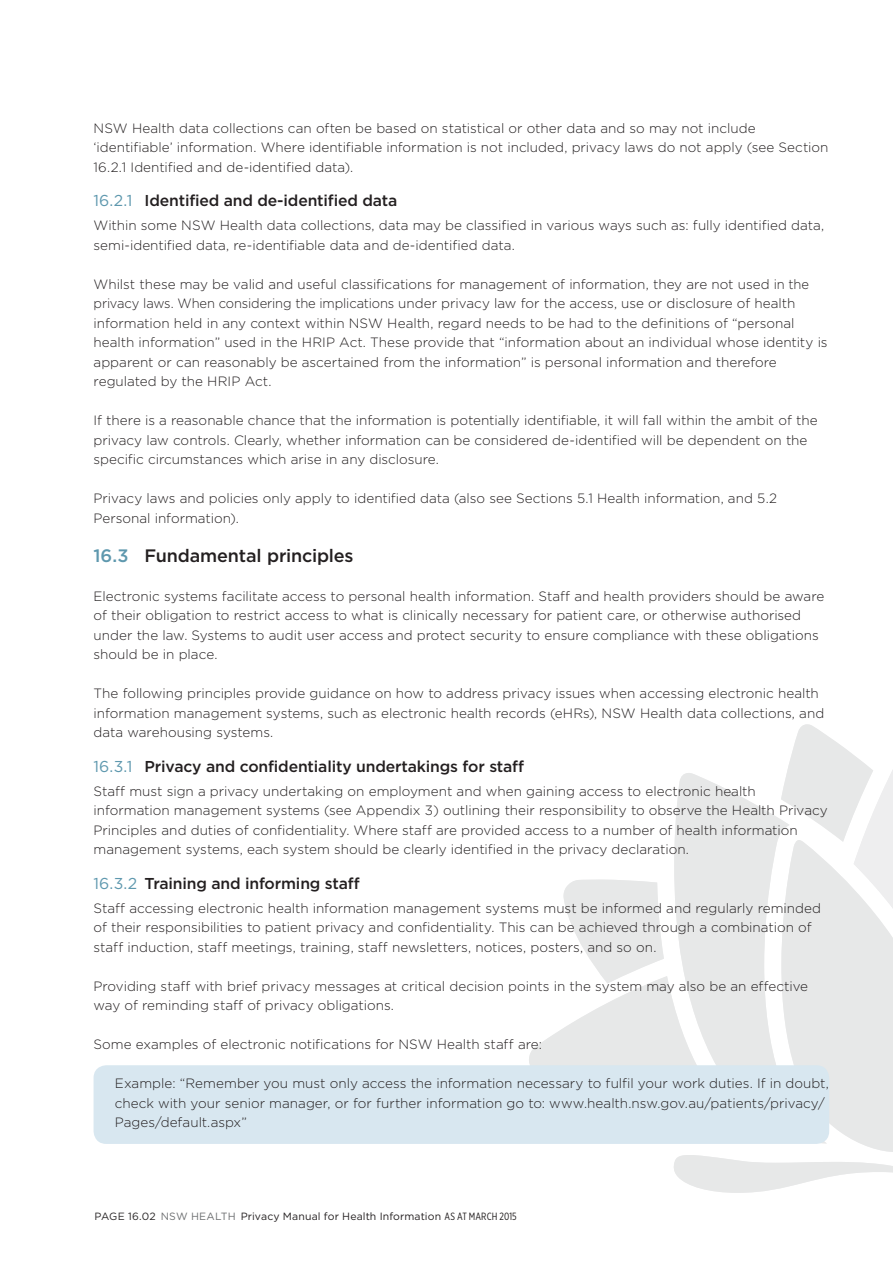
<style>
.page{position:relative;width:893px;height:1263px;background:#fff}
.page>*{position:absolute;margin:0;border:0;box-sizing:border-box;transform-origin:0 0}
.t1{font:500 18px "Gotham";letter-spacing:-.01em;color:#231f20}
.t2{font:500 15.75px "Gotham";letter-spacing:-.01em;color:#231f20}
.t3{font:300 13.5px/19.5px "Gotham";color:#231f20}
.t4{font:10.5px "Gotham";letter-spacing:.01em;color:#231f20}
.s1{font-weight:400;color:#5e98ae}
.s2{color:#5e98ae}
.s3{color:#2a2728}
.s4{color:#6d6f71}
.s5{font-family:"Gotham X Narrow"}
</style>
<div class="page">
<svg style="left:529px;top:724px;width:364px;height:469px"></svg>
<div style="left:94px;top:1065px;width:735px;height:79px;background:#d8e7f0;border-radius:13px"></div>
<p class="t3" style="left:94px;top:118px;width:736px">NSW Health data collections can often be based on statistical or other data and so may not include ‘identifiable’ information. Where identifiable information is not included, privacy laws do not apply (see Section<br>16.2.1 Identified and de-identified data).</p>
<p class="t2" style="left:94px;top:190px;width:305px"><span class="s1">16.2.1</span> Identified and de-identified data</p>
<p class="t3" style="left:94px;top:215px;width:732px">Within some NSW Health data collections, data may be classified in various ways such as: fully identified data, semi-identified data, re-identifiable data and de-identified data.</p>
<p class="t3" style="left:94px;top:274px;width:736px">Whilst these may be valid and useful classifications for management of information, they are not used in the privacy laws. When considering the implications under privacy law for the access, use or disclosure of health information held in any context within NSW Health, regard needs to be had to the definitions of “personal health information” used in the HRIP Act. These provide that “information about an individual whose identity is apparent or can reasonably be ascertained from the information” is personal information and therefore regulated by the HRIP Act.</p>
<p class="t3" style="left:94px;top:410px;width:725px">If there is a reasonable chance that the information is potentially identifiable, it will fall within the ambit of the privacy law controls. Clearly, whether information can be considered de-identified will be dependent on the specific circumstances which arise in any disclosure.</p>
<p class="t3" style="left:94px;top:488px;width:685px">Privacy laws and policies only apply to identified data (also see Sections 5.1 Health information, and 5.2<br>Personal information).</p>
<h1 class="t1" style="left:94px;top:543px;width:261px"><span class="s2">16.3</span> Fundamental principles</h1>
<p class="t3" style="left:94px;top:586px;width:732px">Electronic systems facilitate access to personal health information. Staff and health providers should be aware of their obligation to restrict access to what is clinically necessary for patient care, or otherwise authorised under the law. Systems to audit user access and protect security to ensure compliance with these obligations should be in place.</p>
<p class="t3" style="left:94px;top:683px;width:732px">The following principles provide guidance on how to address privacy issues when accessing electronic health information management systems, such as electronic health records (eHRs), NSW Health data collections, and data warehousing systems.</p>
<p class="t2" style="left:94px;top:756px;width:432px"><span class="s1">16.3.1</span> Privacy and confidentiality undertakings for staff</p>
<p class="t3" style="left:94px;top:781px;width:736px">Staff must sign a privacy undertaking on employment and when gaining access to electronic health information management systems (see Appendix 3) outlining their responsibility to observe the Health Privacy Principles and duties of confidentiality. Where staff are provided access to a number of health information management systems, each system should be clearly identified in the privacy declaration.</p>
<p class="t2" style="left:94px;top:873px;width:268px"><span class="s1">16.3.2</span> Training and informing staff</p>
<p class="t3" style="left:94px;top:898px;width:729px">Staff accessing electronic health information management systems must be informed and regularly reminded of their responsibilities to patient privacy and confidentiality. This can be achieved through a combination of staff induction, staff meetings, training, staff newsletters, notices, posters, and so on.</p>
<p class="t3" style="left:94px;top:976px;width:716px">Providing staff with brief privacy messages at critical decision points in the system may also be an effective way of reminding staff of privacy obligations.</p>
<p class="t3" style="left:94px;top:1034px;width:450px">Some examples of electronic notifications for NSW Health staff are:</p>
<p class="t3" style="left:115px;top:1073px;width:715px">Example: “Remember you must only access the information necessary to fulfil your work duties. If in doubt, check with your senior manager, or for further information go to: www. health. nsw.gov.au/patients/privacy/<br>Pages/default.aspx”</p>
<p class="t4" style="left:95px;top:1210px;width:424px"><span class="s3">PAGE 16.02</span> <span class="s4">NSW HEALTH</span> Privacy Manual for Health Information <span class="s5">AS AT MARCH 2015</span></p>
</div>
